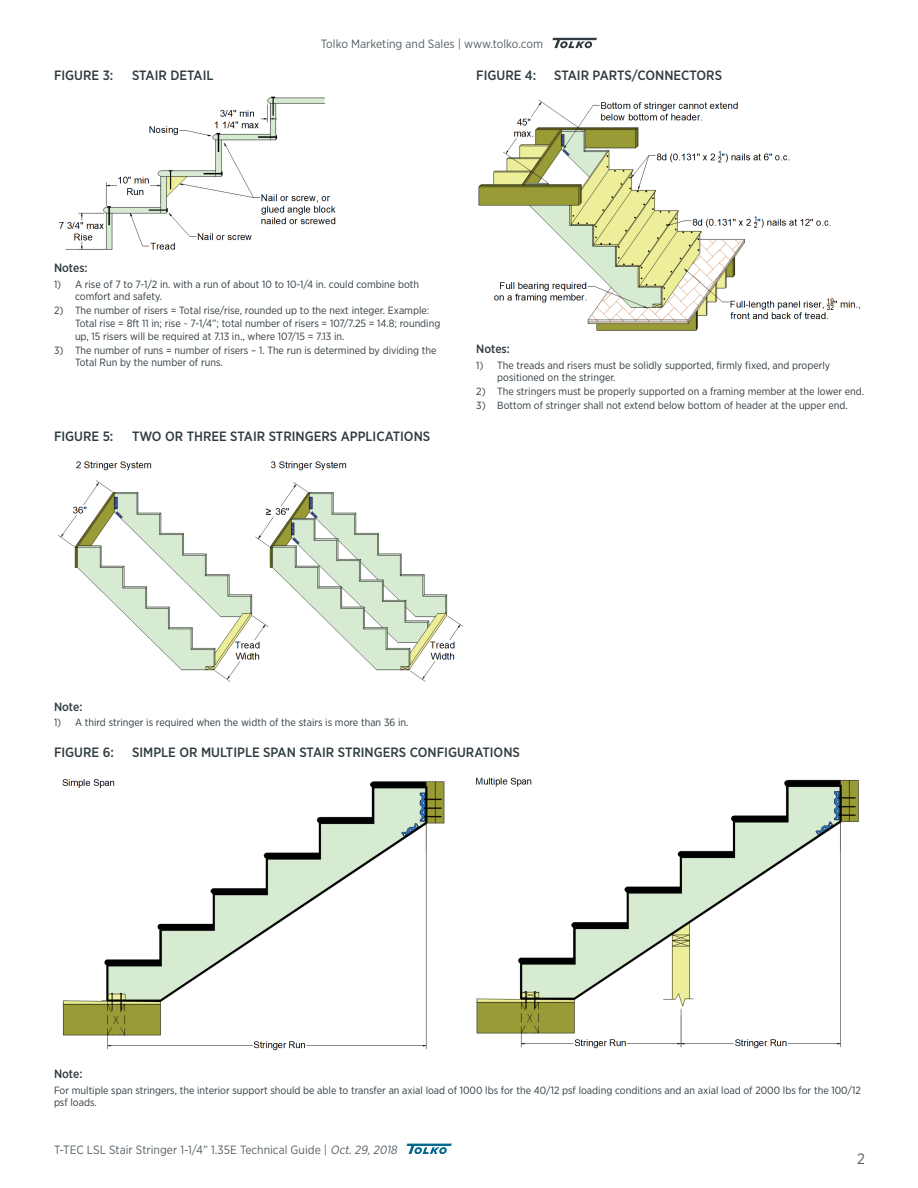
<style>
.page{position:relative;width:918px;height:1188px;background:#fff}
.page>*{position:absolute;margin:0;border:0;box-sizing:border-box;transform-origin:0 0}
.t1{font:15px "Gotham Narrow";color:#576066}
.t2{font:500 13.5px "Gotham Narrow";color:#2f3b41}
.t3{font:12px "Gotham Narrow";color:#576066}
.Notes{font:500 12px "Gotham Narrow";color:#2f3b41}
.Notes-2{font:10.5px/12.6px "Gotham Narrow";color:#2f3b41}
.s1{font-style:italic}
</style>
<div class="page">
<svg style="left:406px;top:1144px;width:46px;height:10px"></svg>
<svg style="left:552px;top:38px;width:45px;height:10px"></svg>
<img style="left:59px;top:96px;width:277px;height:154px">
<img style="left:478px;top:99px;width:382px;height:232px">
<img style="left:58px;top:461px;width:406px;height:221px">
<img style="left:62px;top:779px;width:383px;height:272px">
<img style="left:475px;top:777px;width:384px;height:272px">
<p class="t2" style="left:54px;top:67px;width:61px">FIGURE 3:</p>
<p class="t2" style="left:132px;top:67px;width:83px">STAIR DETAIL</p>
<p class="t3" style="left:321px;top:37px;width:224px">Tolko Marketing and Sales | www.tolko.com</p>
<p class="t2" style="left:476px;top:67px;width:62px">FIGURE 4:</p>
<p class="t2" style="left:554px;top:67px;width:169px">STAIR PARTS/CONNECTORS</p>
<p class="Notes" style="left:54px;top:260px;width:35px">NOTES:</p>
<p class="Notes-2" style="left:75px;top:278px;width:346px;text-indent:-21px">1) A rise of 7 to 7-1/2 in. with a run of about 10 to 10-1/4 in. could combine both comfort and safety.</p>
<p class="Notes-2" style="left:75px;top:304px;width:367px;text-indent:-21px">2) The number of risers = Total rise/rise, rounded up to the next integer. Example:<br>Total rise = 8ft 11 in; rise ~ 7-1/4”; total number of risers = 107/7.25 = 14.8; rounding up, 15 risers will be required at 7.13 in., where 107/15 = 7.13 in.</p>
<p class="Notes-2" style="left:75px;top:344px;width:363px;text-indent:-21px">3) The number of runs = number of risers – 1. The run is determined by dividing the<br>Total Run by the number of runs.</p>
<p class="t2" style="left:54px;top:427px;width:61px">FIGURE 5:</p>
<p class="t2" style="left:132px;top:427px;width:300px">TWO OR THREE STAIR STRINGERS APPLICATIONS</p>
<p class="Notes" style="left:476px;top:341px;width:35px">NOTES:</p>
<p class="Notes-2" style="left:497px;top:358px;width:335px;text-indent:-21px">1) The treads and risers must be solidly supported, firmly fixed, and properly positioned on the stringer.</p>
<p class="Notes-2" style="left:476px;top:385px;width:389px">2) The stringers must be properly supported on a framing member at the lower end.</p>
<p class="Notes-2" style="left:476px;top:399px;width:373px">3) Bottom of stringer shall not extend below bottom of header at the upper end.</p>
<p class="Notes" style="left:54px;top:699px;width:30px">NOTE:</p>
<p class="Notes-2" style="left:54px;top:716px;width:356px">1) A third stringer is required when the width of the stairs is more than 36 in.</p>
<p class="t2" style="left:54px;top:744px;width:61px">FIGURE 6:</p>
<p class="t2" style="left:132px;top:744px;width:389px">SIMPLE OR MULTIPLE SPAN STAIR STRINGERS CONFIGURATIONS</p>
<p class="Notes" style="left:54px;top:1066px;width:30px">NOTE:</p>
<p class="Notes-2" style="left:54px;top:1083px;width:808px">For multiple span stringers, the interior support should be able to transfer an axial load of 1000 lbs for the 40/12 psf loading conditions and an axial load of 2000 lbs for the 100/12 psf loads.</p>
<p class="t3" style="left:54px;top:1142px;width:347px">T-TEC LSL Stair Stringer 1-1/4” 1.35E Technical Guide | <span class="s1">Oct. 29, 2018</span></p>
<h1 class="t1" style="left:857px;top:1149px;width:9px">2</h1>
</div>
